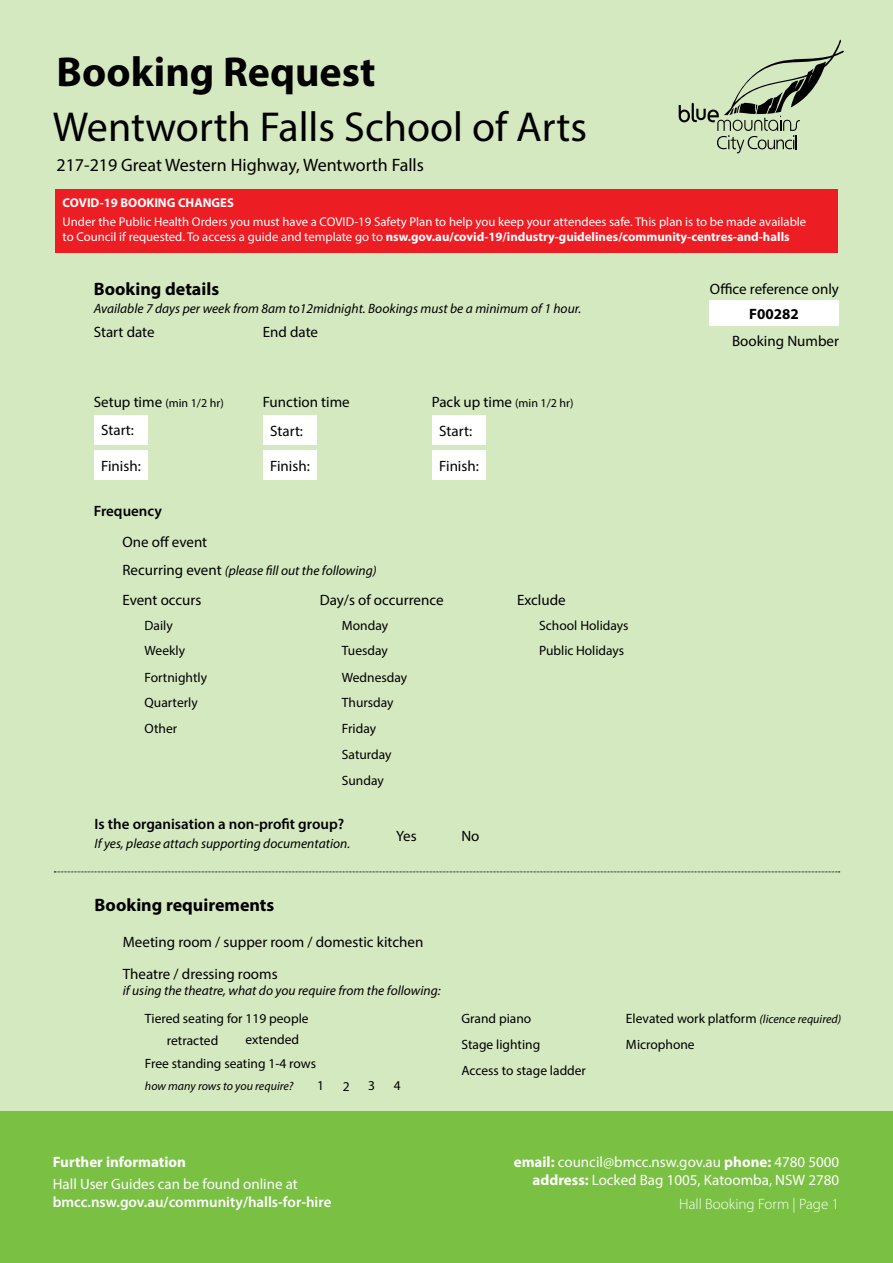
<style>
.page{position:relative;width:893px;height:1263px;background:#d5e9c1}
.page>*{position:absolute;margin:0;border:0;box-sizing:border-box;transform-origin:0 0}
.t1{font:42px "Myriad Pro";color:#000}
.t2{font:700 42px "Myriad Pro";color:#000}
.t3{font:18px "Myriad Pro";color:#000}
.t4{font:700 18px "Myriad Pro";color:#000}
.t5{font:15px/32.1px "Myriad Pro";color:#000}
.t6{font:15px/18px "Myriad Pro";color:#fff;text-align:right}
.t7{font:600 15px "Myriad Pro";color:#000}
.t8{font:600 15px "Myriad Pro";color:#fff}
.t9{font:300 15px "Myriad Pro";color:#fff}
.t10{font:700 15px "Myriad Pro";color:#fff}
.t11{font:700 15px "Myriad Pro";color:#000}
.t12{font:13.5px/26px "Myriad Pro";color:#000}
.t13{font:italic 13.5px "Myriad Pro";color:#000}
.t14{font:12.75px/15px "Myriad Pro";color:#fff}
.t15{font:700 12.75px "Myriad Pro";color:#fff}
.t16{font:italic 12px "Myriad Pro";color:#000}
.t17{font:12px "Myriad Pro";color:#000}
.s1{font-weight:700}
.s2{font-size:15px}
.s3{font-size:12px}
.s4{font-style:normal;font-size:15px}
.s5{font-style:italic;font-size:12px}
</style>
<div class="page">
<div style="left:0;top:1111px;width:893px;height:152px;background:#7ac143"></div>
<svg style="left:54px;top:872px;width:786px;height:1px"></svg>
<div style="left:710px;top:300px;width:129px;height:26px;background:#fff"></div>
<svg style="left:679px;top:39px;width:165px;height:114px"></svg>
<div style="left:94px;top:415px;width:53px;height:29px;background:#fff"></div>
<div style="left:94px;top:450px;width:53px;height:29px;background:#fff"></div>
<div style="left:263px;top:415px;width:53px;height:30px;background:#fff"></div>
<div style="left:263px;top:450px;width:53px;height:30px;background:#fff"></div>
<div style="left:432px;top:415px;width:53px;height:30px;background:#fff"></div>
<div style="left:432px;top:450px;width:53px;height:30px;background:#fff"></div>
<div style="left:55px;top:190px;width:783px;height:63px;background:#ed1d24"></div>
<h1 class="t2" style="left:56px;top:44px;width:320px">Booking Request</h1>
<h1 class="t1" style="left:53px;top:101px;width:536px">Wentworth Falls School of Arts</h1>
<h2 class="t3" style="left:56px;top:153px;width:369px">217-219 Great Western Highway, Wentworth Falls</h2>
<p class="t15" style="left:63px;top:194px;width:173px">COVID-19 BOOKING CHANGES</p>
<p class="t14" style="left:63px;top:214px;width:745px">Under the Public Health Orders you must have a COVID-19 Safety Plan to help you keep your attendees safe. This plan is to be made available to Council if requested. To access a guide and template go to <span class="s1">nsw.gov.au/covid-19/industry-guidelines/community-centres-and-halls</span></p>
<h2 class="t4" style="left:94px;top:277px;width:127px">Booking details</h2>
<p class="t5" style="left:94px;top:316px;width:62px">Start date</p>
<p class="t5" style="left:263px;top:316px;width:57px">End date</p>
<p class="t13" style="left:94px;top:301px;width:489px">Available 7 days per week from 8am to12midnight. Bookings must be a minimum of 1 hour.</p>
<p class="t17" style="left:94px;top:396px;width:132px"><span class="s2">Setup time</span> (min 1/2 hr)</p>
<p class="t5" style="left:263px;top:386px;width:88px">Function time</p>
<p class="t5" style="left:432px;top:386px;width:143px">Pack up time <span class="s3">(min 1/2 hr)</span></p>
<p class="t5" style="left:101px;top:414px;width:34px">Start:</p>
<p class="t5" style="left:101px;top:449px;width:41px">Finish:</p>
<p class="t7" style="left:94px;top:502px;width:70px">Frequency</p>
<p class="t5" style="left:122px;top:525px;width:86px">One off event</p>
<p class="t5" style="left:270px;top:414px;width:34px">Start:</p>
<p class="t5" style="left:270px;top:449px;width:41px">Finish:</p>
<p class="t13" style="left:122px;top:562px;width:256px"><span class="s4">Recurring event</span> (please fill out the following)</p>
<p class="t5" style="left:439px;top:414px;width:34px">Start:</p>
<p class="t5" style="left:439px;top:449px;width:41px">Finish:</p>
<p class="t5" style="left:122px;top:583px;width:80px">Event occurs</p>
<p class="t12" style="left:145px;top:612px;width:42px">Daily<br>Weekly</p>
<p class="t12" style="left:145px;top:689px;width:55px">Quarterly<br>Other</p>
<p class="t12" style="left:145px;top:664px;width:64px">Fortnightly</p>
<p class="t5" style="left:320px;top:583px;width:125px">Day/s of occurrence</p>
<p class="t12" style="left:342px;top:612px;width:48px">Monday<br>Tuesday</p>
<p class="t12" style="left:342px;top:689px;width:53px">Thursday<br>Friday</p>
<p class="t12" style="left:342px;top:664px;width:67px">Wednesday</p>
<p class="t12" style="left:342px;top:741px;width:51px">Saturday<br>Sunday</p>
<p class="t7" style="left:95px;top:815px;width:251px">Is the organisation a non-profit group?</p>
<p class="t13" style="left:95px;top:835px;width:257px">If yes, please attach supporting documentation.</p>
<p class="t5" style="left:396px;top:819px;width:22px">Yes</p>
<p class="t5" style="left:461px;top:819px;width:20px">No</p>
<p class="t5" style="left:517px;top:583px;width:50px">Exclude</p>
<p class="t12" style="left:539px;top:612px;width:91px">School Holidays<br>Public Holidays</p>
<p class="t5" style="left:710px;top:273px;width:131px">Office reference only</p>
<p class="t11" style="left:749px;top:304px;width:51px">F00282</p>
<p class="t5" style="left:732px;top:325px;width:108px">Booking Number</p>
<h2 class="t4" style="left:95px;top:893px;width:181px">Booking requirements</h2>
<p class="t5" style="left:123px;top:925px;width:302px">Meeting room / supper room / domestic kitchen<br>Theatre / dressing rooms</p>
<p class="t13" style="left:123px;top:982px;width:319px">if using the theatre, what do you require from the following:</p>
<p class="t12" style="left:145px;top:1005px;width:165px">Tiered seating for 119 people</p>
<p class="t12" style="left:145px;top:1050px;width:173px">Free standing seating 1-4 rows</p>
<p class="t12" style="left:167px;top:1027px;width:53px">retracted</p>
<p class="t12" style="left:245px;top:1026px;width:55px">extended</p>
<p class="t16" style="left:145px;top:1078px;width:150px">how many rows to you require?</p>
<p class="t12" style="left:317px;top:1072px;width:8px">1</p>
<p class="t12" style="left:343px;top:1073px;width:8px">2</p>
<p class="t12" style="left:368px;top:1072px;width:8px">3</p>
<p class="t12" style="left:394px;top:1072px;width:8px">4</p>
<p class="t12" style="left:461px;top:1005px;width:126px">Grand piano<br>Stage lighting<br>Access to stage ladder</p>
<p class="t12" style="left:626px;top:1005px;width:217px">Elevated work platform <span class="s5">(licence required)</span></p>
<p class="t12" style="left:626px;top:1031px;width:70px">Microphone</p>
<p class="t10" style="left:53px;top:1152px;width:135px">Further information</p>
<p class="t6" style="left:53px;top:1174px;width:247px">Hall User Guides can be found online at</p>
<p class="t8" style="left:53px;top:1192px;width:280px">bmcc.nsw.gov.au/community/halls-for-hire</p>
<p class="t6" style="left:514px;top:1152px;width:327px"><span class="s1">email:</span> council@bmcc.nsw.gov.au <span class="s1">phone:</span> 4780 5000 <span class="s1">address:</span> Locked Bag 1005, Katoomba, NSW 2780</p>
<p class="t9" style="left:679px;top:1195px;width:161px">Hall Booking Form | Page 1</p>
</div>
